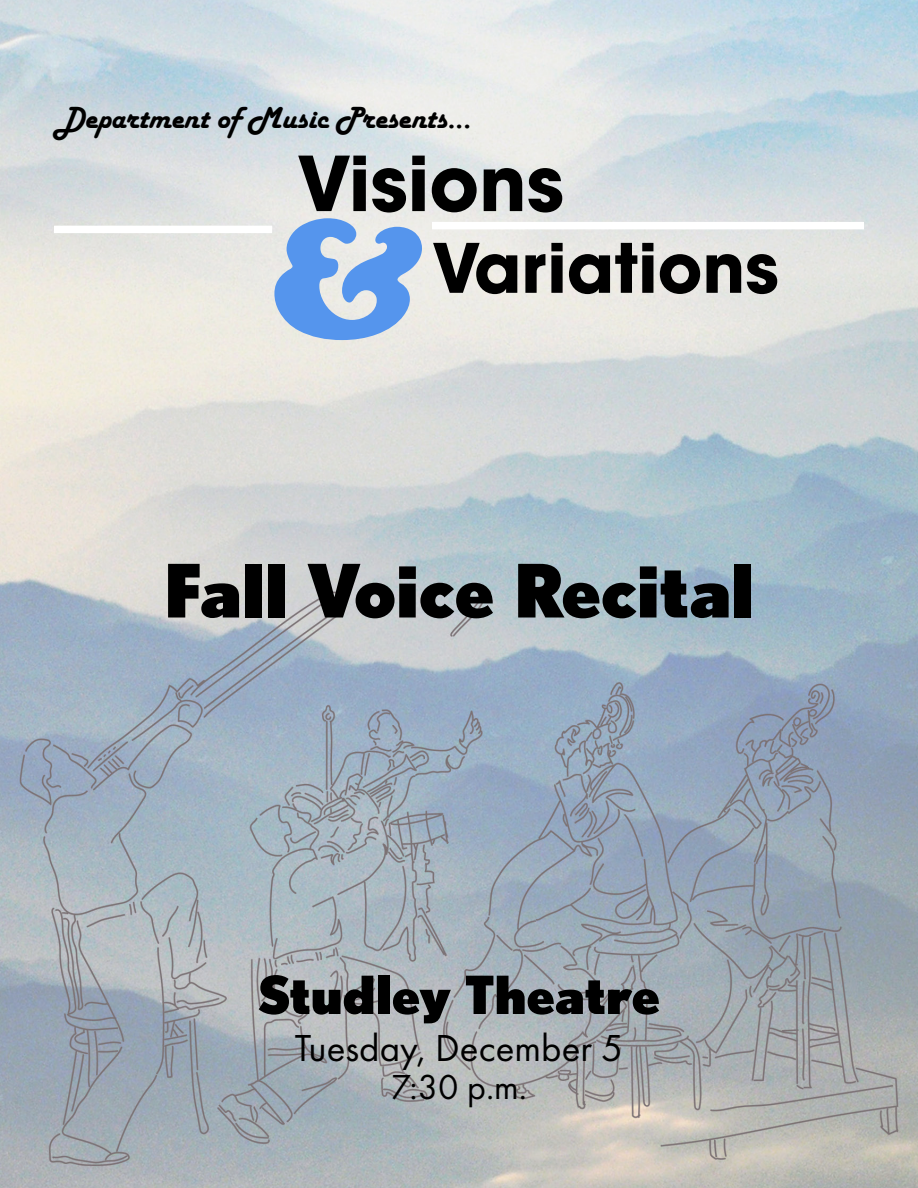
<style>
.page{position:relative;width:918px;height:1188px;background:#fff}
.page>*{position:absolute;margin:0;border:0;box-sizing:border-box;transform-origin:0 0}
.t1{font:900 172.5px "Cooper";color:#5595ed}
.t2{font:700 75px "ITC Avant Garde Pro";color:#000}
.t3{font:900 73.5px "Nobel";color:#000}
.t4{font:700 67.5px "ITC Avant Garde Pro";color:#000}
.t5{font:900 52.5px "Nobel";color:#000}
.t6{font:39px "Futura PT";color:#000}
.t7{font:36px "Futura PT";color:#000}
.t8{font:31.5px "Harlow Solid";color:#000}
</style>
<div class="page">
<img style="left:0;top:0;width:918px;height:1188px">
<div style="left:432px;top:222px;width:432px;height:7px;background:#fff"></div>
<div style="left:54px;top:226px;width:218px;height:7px;background:#fff"></div>
<p class="t8" style="left:56px;top:100px;width:416px">Department of Music Presents...</p>
<h2 class="t2" style="left:297px;top:133px;width:268px">Visions</h2>
<h1 class="t1" style="left:272px;top:179px;width:151px">&amp;</h1>
<h3 class="t4" style="left:432px;top:223px;width:348px">Variations</h3>
<h3 class="t3" style="left:164px;top:546px;width:592px">Fall Voice Recital</h3>
<h3 class="t5" style="left:258px;top:963px;width:404px">Studley Theatre</h3>
<p class="t6" style="left:295px;top:1025px;width:330px">Tuesday, December 5</p>
<p class="t7" style="left:391px;top:1065px;width:138px">7:30 p.m.</p>
</div>
